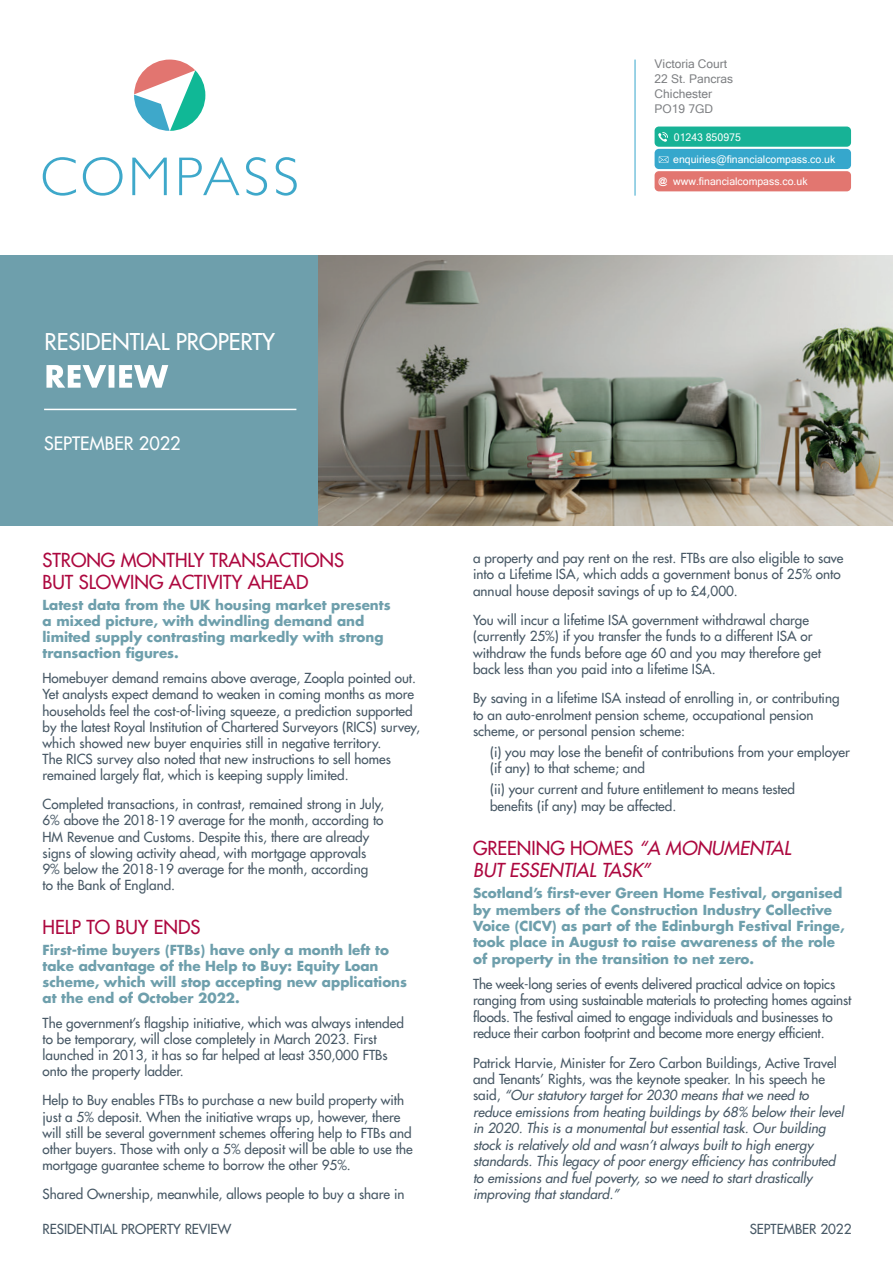
<style>
.page{position:relative;width:893px;height:1263px;background:#fff}
.page>*{position:absolute;margin:0;border:0;box-sizing:border-box;transform-origin:0 0}
.t1{font:22.5px "Futura LT";letter-spacing:-.005em;color:#fff}
.t2{font:18.75px/22.5px "Futura LT";color:#ad083f}
.t3{font:italic 18.75px/22.8px "Futura LT";color:#ad083f}
.t4{font:18px "Futura LT";color:#fff}
.t5{font:13.5px/16.2px "Futura LT";color:#475865}
.t6{font:700 13.5px/16.2px "Futura LT";color:#6e9fac}
.t7{font:italic 13.5px/16.5px "Futura LT";color:#475865}
.t8{font:12px/14.7px "Microsoft Sans Serif";color:#7e8083}
.t9{font:10.5px "Microsoft Sans Serif";color:#fff}
.s1{font-family:"Arial";font-weight:700;font-size:9px}
.s2{font-style:normal}
</style>
<div class="page">
<div style="left:0;top:255px;width:319px;height:271px;background:#6e9fac"></div>
<img style="left:319px;top:255px;width:574px;height:271px">
<svg style="left:46px;top:365px;width:122px;height:23px"></svg>
<hr style="left:44px;top:409px;width:252px;height:1px;background:#fff">
<div style="left:655px;top:171px;width:196px;height:20px;background:#e27670;border-radius:4px"></div>
<div style="left:655px;top:149px;width:196px;height:20px;background:#36a7cc;border-radius:4px"></div>
<div style="left:655px;top:127px;width:196px;height:20px;background:#17b296;border-radius:4px"></div>
<hr style="left:635px;top:60px;width:1px;height:136px;background:#36a7cc">
<svg style="left:658px;top:132px;width:10px;height:10px"></svg>
<svg style="left:659px;top:156px;width:9px;height:7px"></svg>
<svg style="left:43px;top:157px;width:33px;height:39px"></svg>
<svg style="left:83px;top:157px;width:40px;height:39px"></svg>
<svg style="left:132px;top:158px;width:35px;height:37px"></svg>
<svg style="left:179px;top:157px;width:60px;height:38px"></svg>
<svg style="left:246px;top:157px;width:21px;height:39px"></svg>
<svg style="left:276px;top:157px;width:21px;height:39px"></svg>
<svg style="left:134px;top:60px;width:71px;height:71px"></svg>
<p class="t8" style="left:655px;top:57px;width:80px">Victoria Court<br>22 St. Pancras<br>Chichester<br>PO19 7GD</p>
<p class="t9" style="left:674px;top:131px;width:69px">01243 850975</p>
<p class="t9" style="left:673px;top:153px;width:164px">enquiries@financialcompass.co.uk</p>
<p class="t9" style="left:659px;top:175px;width:150px"><span class="s1">@</span> www.financialcompass.co.uk</p>
<h1 class="t1" style="left:45px;top:327px;width:232px">RESIDENTIAL PROPERTY</h1>
<h3 class="t4" style="left:44px;top:431px;width:138px">SEPTEMBER 2022</h3>
<h2 class="t2" style="left:43px;top:548px;width:303px">STRONG MONTHLY TRANSACTIONS<br>BUT SLOWING ACTIVITY AHEAD</h2>
<p class="t6" style="left:43px;top:596px;width:350px">Latest data from the UK housing market presents a mixed picture, with dwindling demand and limited supply contrasting markedly with strong transaction figures.</p>
<p class="t5" style="left:43px;top:670px;width:379px">Homebuyer demand remains above average, Zoopla pointed out.<br>Yet analysts expect demand to weaken in coming months as more households feel the cost-of-living squeeze, a prediction supported by the latest Royal Institution of Chartered Surveyors (RICS) survey, which showed new buyer enquiries still in negative territory.<br>The RICS survey also noted that new instructions to sell homes remained largely flat, which is keeping supply limited.</p>
<p class="t5" style="left:43px;top:796px;width:343px">Completed transactions, in contrast, remained strong in July, 6% above the 2018-19 average for the month, according to HM Revenue and Customs. Despite this, there are already signs of slowing activity ahead, with mortgage approvals 9% below the 2018-19 average for the month, according<br>to the Bank of England.</p>
<h2 class="t2" style="left:43px;top:916px;width:160px">HELP TO BUY ENDS</h2>
<p class="t6" style="left:43px;top:941px;width:366px">First-time buyers (FTBs) have only a month left to take advantage of the Help to Buy: Equity Loan scheme, which will stop accepting new applications at the end of October 2022.</p>
<p class="t5" style="left:43px;top:1015px;width:363px">The government’s flagship initiative, which was always intended to be temporary, will close completely in March 2023. First launched in 2013, it has so far helped at least 350,000 FTBs onto the property ladder.</p>
<p class="t5" style="left:43px;top:1092px;width:372px">Help to Buy enables FTBs to purchase a new build property with just a 5% deposit. When the initiative wraps up, however, there will still be several government schemes offering help to FTBs and other buyers. Those with only a 5% deposit will be able to use the mortgage guarantee scheme to borrow the other 95%.</p>
<p class="t5" style="left:43px;top:1186px;width:363px">Shared Ownership, meanwhile, allows people to buy a share in</p>
<p class="t5" style="left:473px;top:549px;width:372px">a property and pay rent on the rest. FTBs are also eligible to save into a Lifetime ISA, which adds a government bonus of 25% onto annual house deposit savings of up to £4,000.</p>
<p class="t5" style="left:473px;top:611px;width:349px">You will incur a lifetime ISA government withdrawal charge (currently 25%) if you transfer the funds to a different ISA or withdraw the funds before age 60 and you may therefore get back less than you paid into a lifetime ISA.</p>
<p class="t5" style="left:473px;top:690px;width:368px">By saving in a lifetime ISA instead of enrolling in, or contributing to an auto-enrolment pension scheme, occupational pension scheme, or personal pension scheme:</p>
<p class="t5" style="left:490px;top:744px;width:361px">(i) you may lose the benefit of contributions from your employer (if any) to that scheme; and</p>
<p class="t5" style="left:490px;top:781px;width:306px">(ii) your current and future entitlement to means tested benefits (if any) may be affected.</p>
<h2 class="t3" style="left:473px;top:836px;width:319px"><span class="s2">GREENING HOMES</span> “A MONUMENTAL<br>BUT ESSENTIAL TASK”</h2>
<p class="t6" style="left:473px;top:885px;width:373px">Scotland’s first-ever Green Home Festival, organised by members of the Construction Industry Collective Voice (CICV) as part of the Edinburgh Festival Fringe, took place in August to raise awareness of the role of property in the transition to net zero.</p>
<p class="t5" style="left:473px;top:975px;width:380px">The week-long series of events delivered practical advice on topics ranging from using sustainable materials to protecting homes against floods. The festival aimed to engage individuals and businesses to reduce their carbon footprint and become more energy efficient.</p>
<p class="t7" style="left:473px;top:1054px;width:372px"><span class="s2">Patrick Harvie, Minister for Zero Carbon Buildings, Active Travel and Tenants’ Rights, was the keynote speaker. In his speech he said,</span> “Our statutory target for 2030 means that we need to reduce emissions from heating buildings by 68% below their level in 2020. This is a monumental but essential task. Our building stock is relatively old and wasn’t always built to high energy standards. This legacy of poor energy efficiency has contributed to emissions and fuel poverty, so we need to start drastically improving that standard.”</p>
<p class="t5" style="left:43px;top:1221px;width:190px">RESIDENTIAL PROPERTY REVIEW</p>
<p class="t5" style="left:750px;top:1221px;width:103px">SEPTEMBER 2022</p>
</div>
